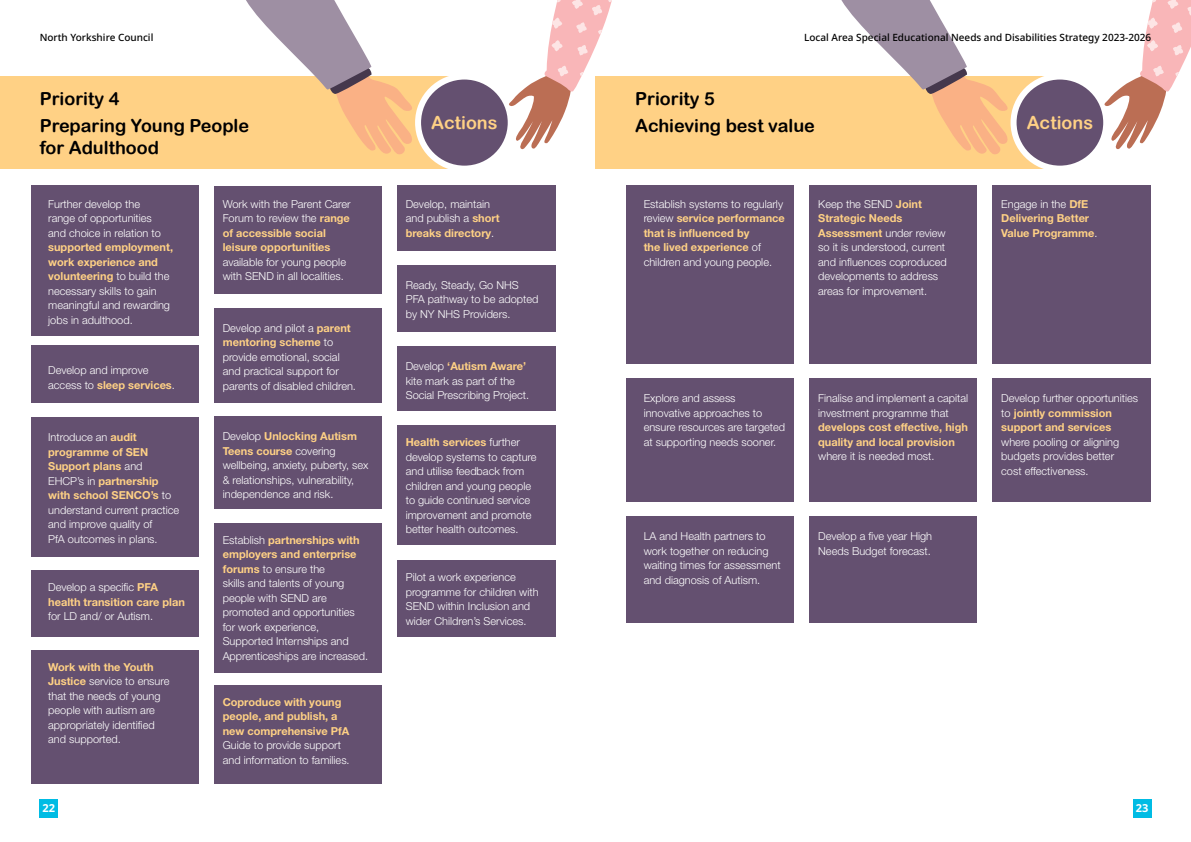
<style>
.page{position:relative;width:1191px;height:842px;background:#fff}
.page>*{position:absolute;margin:0;border:0;box-sizing:border-box;transform-origin:0 0}
.Title_-_section_head{font:18px/21.6px "Arial Rounded MT Bold";color:#000}
.Title_-_section_head-2{font:18px "Arial Rounded MT Bold";color:#ffd185}
.Body{font:300 11px/14.5px "Helvetica Neue LT Std";color:#fff}
.Sub_heading{font:300 11px/14.5px "Helvetica Neue LT Std";color:#fff}
.Body-2{font:700 11px/14.5px "Helvetica Neue LT Std";color:#ffd185}
.t1{font:700 11px "Noto Sans";color:#fff}
.Body-3{font:500 10px "Noto Sans";color:#000}
.s1{font-weight:700;color:#ffd185}
.s2{font-weight:300;color:#fff}
</style>
<div class="page">
<div style="left:0;top:77px;width:476px;height:92px;background:#ffd185"></div>
<div style="left:595px;top:77px;width:476px;height:92px;background:#ffd185"></div>
<div style="left:1132px;top:799px;width:19px;height:19px;background:#00bce4"></div>
<div style="left:40px;top:799px;width:18px;height:19px;background:#00bce4"></div>
<svg style="left:245px;top:0;width:168px;height:155px"></svg>
<div style="left:418px;top:77px;width:93px;height:92px;background:#645070;border-radius:50%"></div>
<div style="left:415px;top:74px;width:99px;height:98px;border:6px solid #fff;border-radius:50%"></div>
<div style="left:214px;top:308px;width:167px;height:94px;background:#645070"></div>
<div style="left:214px;top:523px;width:167px;height:150px;background:#645070"></div>
<div style="left:214px;top:685px;width:167px;height:99px;background:#645070"></div>
<div style="left:214px;top:416px;width:167px;height:93px;background:#645070"></div>
<div style="left:397px;top:265px;width:159px;height:67px;background:#645070"></div>
<div style="left:397px;top:425px;width:159px;height:120px;background:#645070"></div>
<div style="left:397px;top:560px;width:159px;height:77px;background:#645070"></div>
<div style="left:397px;top:346px;width:159px;height:65px;background:#645070"></div>
<div style="left:31px;top:571px;width:167px;height:66px;background:#645070"></div>
<div style="left:31px;top:650px;width:167px;height:134px;background:#645070"></div>
<div style="left:31px;top:417px;width:167px;height:140px;background:#645070"></div>
<div style="left:214px;top:186px;width:167px;height:107px;background:#645070"></div>
<div style="left:397px;top:186px;width:159px;height:65px;background:#645070"></div>
<div style="left:31px;top:186px;width:167px;height:150px;background:#645070"></div>
<div style="left:31px;top:345px;width:167px;height:57px;background:#645070"></div>
<svg style="left:508px;top:0;width:107px;height:150px"></svg>
<svg style="left:1013px;top:77px;width:93px;height:92px"></svg>
<div style="left:1010px;top:74px;width:99px;height:98px;border:6px solid #fff;border-radius:50%"></div>
<div style="left:809px;top:379px;width:168px;height:123px;background:#645070"></div>
<div style="left:809px;top:516px;width:168px;height:107px;background:#645070"></div>
<div style="left:992px;top:379px;width:159px;height:123px;background:#645070"></div>
<div style="left:626px;top:379px;width:168px;height:123px;background:#645070"></div>
<div style="left:626px;top:516px;width:168px;height:107px;background:#645070"></div>
<div style="left:809px;top:186px;width:168px;height:178px;background:#645070"></div>
<div style="left:992px;top:186px;width:159px;height:178px;background:#645070"></div>
<div style="left:626px;top:186px;width:168px;height:178px;background:#645070"></div>
<svg style="left:840px;top:0;width:351px;height:156px"></svg>
<svg style="left:40px;top:76px;width:196px;height:1px"></svg>
<p class="Body-3" style="left:40px;top:31px;width:115px">North Yorkshire Council</p>
<p class="Title_-_section_head" style="left:40px;top:87px;width:81px">Priority 4</p>
<p class="Title_-_section_head" style="left:40px;top:115px;width:211px">Preparing Young People for Adulthood</p>
<p class="Title_-_section_head-2" style="left:431px;top:112px;width:68px">Actions</p>
<p class="Body" style="left:48px;top:196px;width:126px">Further develop the<br>range of opportunities<br>and choice in relation to <span class="s1">supported employment, work experience and volunteering</span> to build the necessary skills to gain meaningful and rewarding jobs in adulthood.</p>
<p class="Body" style="left:48px;top:363px;width:128px">Develop and improve access to <span class="s1">sleep services</span>.</p>
<p class="Body" style="left:48px;top:430px;width:133px">Introduce an <span class="s1">audit programme of SEN<br>Support plans</span> and<br>EHCP’s in <span class="s1">partnership with school SENCO’s</span> to understand current practice and improve quality of<br>PfA outcomes in plans.</p>
<p class="Body" style="left:48px;top:580px;width:138px">Develop a specific <span class="s1">PFA health transition care plan </span>for LD and/ or Autism.</p>
<p class="Body" style="left:48px;top:659px;width:123px"><span class="s1">Work with the Youth<br>Justice</span> service to ensure that the needs of young people with autism are appropriately identified and supported.</p>
<p class="Body" style="left:223px;top:196px;width:129px">Work with the Parent Carer<br>Forum to review the <span class="s1">range of accessible social leisure opportunities </span>available for young people with SEND in all localities.</p>
<p class="Body" style="left:223px;top:320px;width:135px">Develop and pilot a <span class="s1">parent mentoring scheme</span> to provide emotional, social and practical support for parents of disabled children.</p>
<p class="Body" style="left:223px;top:429px;width:147px">Develop <span class="s1">Unlocking Autism<br>Teens course</span> covering wellbeing, anxiety, puberty, sex &amp; relationships, vulnerability, independence and risk.</p>
<p class="Body" style="left:223px;top:532px;width:147px">Establish <span class="s1">partnerships with employers and enterprise forums</span> to ensure the<br>skills and talents of young people with SEND are promoted and opportunities for work experience,<br>Supported Internships and<br>Apprenticeships are increased.</p>
<p class="Body-2" style="left:223px;top:694px;width:128px">Coproduce with young people, and publish, a new comprehensive PfA<br><span class="s2">Guide to provide support and information to families.</span></p>
<p class="Body" style="left:406px;top:196px;width:95px">Develop, maintain and publish a <span class="s1">short breaks directory</span>.</p>
<p class="Body" style="left:406px;top:278px;width:134px">Ready, Steady, Go NHS<br>PFA pathway to be adopted by NY NHS Providers.</p>
<p class="Body" style="left:406px;top:359px;width:125px">Develop <span class="s1">‘Autism Aware’ </span>kite mark as part of the<br>Social Prescribing Project.</p>
<p class="Body" style="left:406px;top:435px;width:132px"><span class="s1">Health services</span> further develop systems to capture and utilise feedback from children and young people to guide continued service improvement and promote better health outcomes.</p>
<p class="Body" style="left:406px;top:570px;width:134px">Pilot a work experience programme for children with<br>SEND within Inclusion and wider Children’s Services.</p>
<p class="Body-3" style="left:804px;top:31px;width:348px">Local Area Special Educational Needs and Disabilities Strategy 2023-2026</p>
<p class="Title_-_section_head" style="left:635px;top:87px;width:81px">Priority 5</p>
<p class="Title_-_section_head" style="left:635px;top:115px;width:181px">Achieving best value</p>
<p class="Title_-_section_head-2" style="left:1026px;top:112px;width:68px">Actions</p>
<p class="Body" style="left:643px;top:196px;width:143px">Establish systems to regularly review <span class="s1">service performance that is influenced by<br>the lived experience</span> of children and young people.</p>
<p class="Body" style="left:818px;top:196px;width:130px">Keep the SEND <span class="s1">Joint<br>Strategic Needs<br>Assessment</span> under review so it is understood, current and influences coproduced developments to address areas for improvement.</p>
<p class="Body-2" style="left:1001px;top:196px;width:98px"><span class="s2">Engage in the</span> DfE<br>Delivering Better<br>Value Programme<span class="s2">.</span></p>
<p class="Sub_heading" style="left:643px;top:391px;width:143px">Explore and assess innovative approaches to ensure resources are targeted at supporting needs sooner.</p>
<p class="Sub_heading" style="left:643px;top:529px;width:138px">LA and Health partners to work together on reducing waiting times for assessment and diagnosis of Autism.</p>
<p class="Body" style="left:818px;top:391px;width:151px">Finalise and implement a capital investment programme that <span class="s1">develops cost effective, high quality and local provision </span>where it is needed most.</p>
<p class="Sub_heading" style="left:818px;top:529px;width:115px">Develop a five year High<br>Needs Budget forecast.</p>
<p class="Body" style="left:1001px;top:391px;width:138px">Develop further opportunities to <span class="s1">jointly commission support and services </span>where pooling or aligning budgets provides better<br>cost effectiveness.</p>
<p class="t1" style="left:43px;top:802px;width:14px">22</p>
<p class="t1" style="left:1135px;top:802px;width:14px">23</p>
</div>
